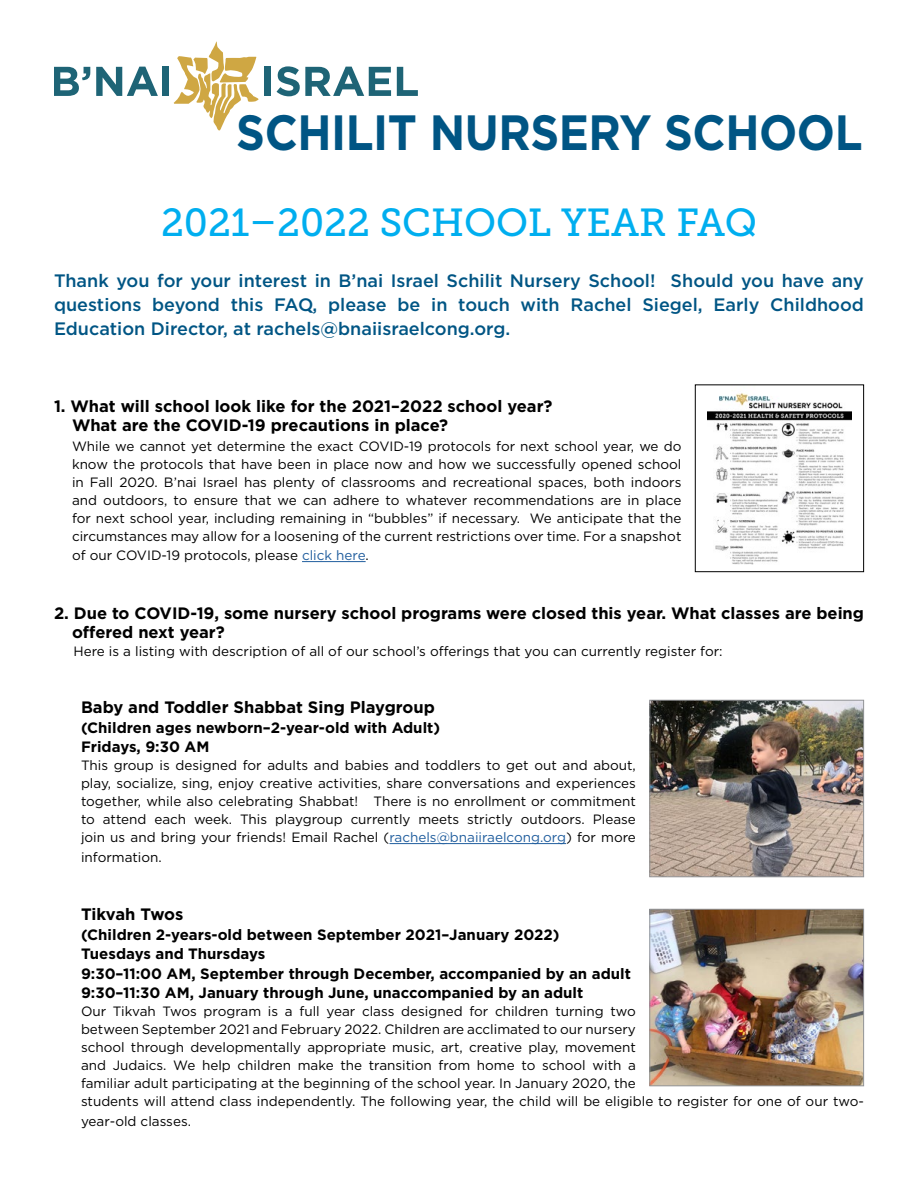
<style>
.page{position:relative;width:918px;height:1188px;background:#fff}
.page>*{position:absolute;margin:0;border:0;box-sizing:border-box;transform-origin:0 0}
.t1{font:700 49.5px "Gotham";letter-spacing:-.01em;color:#005584;scale:.91 1}
.t2{font:39px "Museo Slab 500";color:#00aeef}
.t3{font:500 18px/24px "Gotham";color:#005584;text-align:justify}
.t4{font:700 16.5px/19.5px "Gotham";color:#000}
.t5{font:700 15px/19.5px "Gotham";color:#000}
.t6{font:13.5px/18px "Gotham";color:#000;text-align:justify}
.s1{color:#215e9e}
</style>
<div class="page">
<svg style="left:54px;top:67px;width:36px;height:29px"></svg>
<svg style="left:96px;top:67px;width:62px;height:29px"></svg>
<div style="left:163px;top:67px;width:6px;height:29px;background:#1e6476"></div>
<div style="left:265px;top:67px;width:6px;height:29px;background:#1e6476"></div>
<svg style="left:277px;top:66px;width:114px;height:30px"></svg>
<svg style="left:397px;top:67px;width:21px;height:29px"></svg>
<svg style="left:174px;top:41px;width:85px;height:90px"></svg>
<hr style="left:302px;top:561px;width:64px;height:1px;background:#215e9e">
<hr style="left:389px;top:843px;width:177px;height:1px;background:#215e9e">
<img style="left:707px;top:393px;width:145px;height:172px">
<div style="left:695px;top:384px;width:169px;height:188px;border:1px solid #000"></div>
<img style="left:651px;top:702px;width:211px;height:173px">
<div style="left:649px;top:700px;width:215px;height:177px;border:1px solid #939598"></div>
<img style="left:651px;top:911px;width:211px;height:173px">
<div style="left:649px;top:909px;width:215px;height:177px;border:1px solid #939598"></div>
<h1 class="t1" style="left:236px;top:99px;width:690px">SCHILIT NURSERY SCHOOL</h1>
<h2 class="t2" style="left:161px;top:201px;width:597px">2021–2022 SCHOOL YEAR FAQ</h2>
<h3 class="t3" style="left:54px;top:269px;width:812px">Thank you for your interest in B’nai Israel Schilit Nursery School! Should you have any questions beyond this FAQ, please be in touch with Rachel Siegel, Early Childhood Education Director, at rachels@bnaiisraelcong.org.</h3>
<p class="t4" style="left:72px;top:396px;width:482px;text-indent:-18px">1. What will school look like for the 2021–2022 school year?<br>What are the COVID-19 precautions in place?</p>
<p class="t6" style="left:72px;top:437px;width:611px">While we cannot yet determine the exact COVID-19 protocols for next school year, we do know the protocols that have been in place now and how we successfully opened school in Fall 2020. B’nai Israel has plenty of classrooms and recreational spaces, both indoors and outdoors, to ensure that we can adhere to whatever recommendations are in place for next school year, including remaining in “bubbles” if necessary. We anticipate that the circumstances may allow for a loosening of the current restrictions over time. For a snapshot</p>
<p class="t6" style="left:72px;top:546px;width:298px">of our COVID-19 protocols, please <span class="s1">click here</span>.</p>
<p class="t4" style="left:72px;top:603px;width:794px;text-indent:-18px">2. Due to COVID-19, some nursery school programs were closed this year. What classes are being offered next year?</p>
<p class="t6" style="left:74px;top:642px;width:651px">Here is a listing with description of all of our school’s offerings that you can currently register for:</p>
<p class="t4" style="left:81px;top:698px;width:355px">Baby and Toddler Shabbat Sing Playgroup</p>
<p class="t5" style="left:81px;top:718px;width:361px">(Children ages newborn–2-year-old with Adult)<br>Fridays, 9:30 AM</p>
<p class="t6" style="left:81px;top:756px;width:556px">This group is designed for adults and babies and toddlers to get out and about, play, socialize, sing, enjoy creative activities, share conversations and experiences together, while also celebrating Shabbat! There is no enrollment or commitment to attend each week. This playgroup currently meets strictly outdoors. Please join us and bring your friends! Email Rachel (<span class="s1">rachels@bnaiiraelcong.org</span>) for more</p>
<p class="t6" style="left:81px;top:848px;width:82px">information.</p>
<p class="t4" style="left:81px;top:905px;width:104px">Tikvah Twos</p>
<p class="t5" style="left:81px;top:925px;width:551px">(Children 2-years-old between September 2021–January 2022)<br>Tuesdays and Thursdays<br>9:30–11:00 AM, September through December, accompanied by an adult 9:30–11:30 AM, January through June, unaccompanied by an adult</p>
<p class="t6" style="left:81px;top:1002px;width:785px;text-align:left">Our Tikvah Twos program is a full year class designed for children turning two<br>between September 2021 and February 2022. Children are acclimated to our nursery<br>school through developmentally appropriate music, art, creative play, movement<br>and Judaics. We help children make the transition from home to school with a<br>familiar adult participating at the beginning of the school year. In January 2020, the<br>students will attend class independently. The following year, the child will be eligible to register for one of our two-</p>
<p class="t6" style="left:81px;top:1112px;width:112px">year-old classes.</p>
</div>
